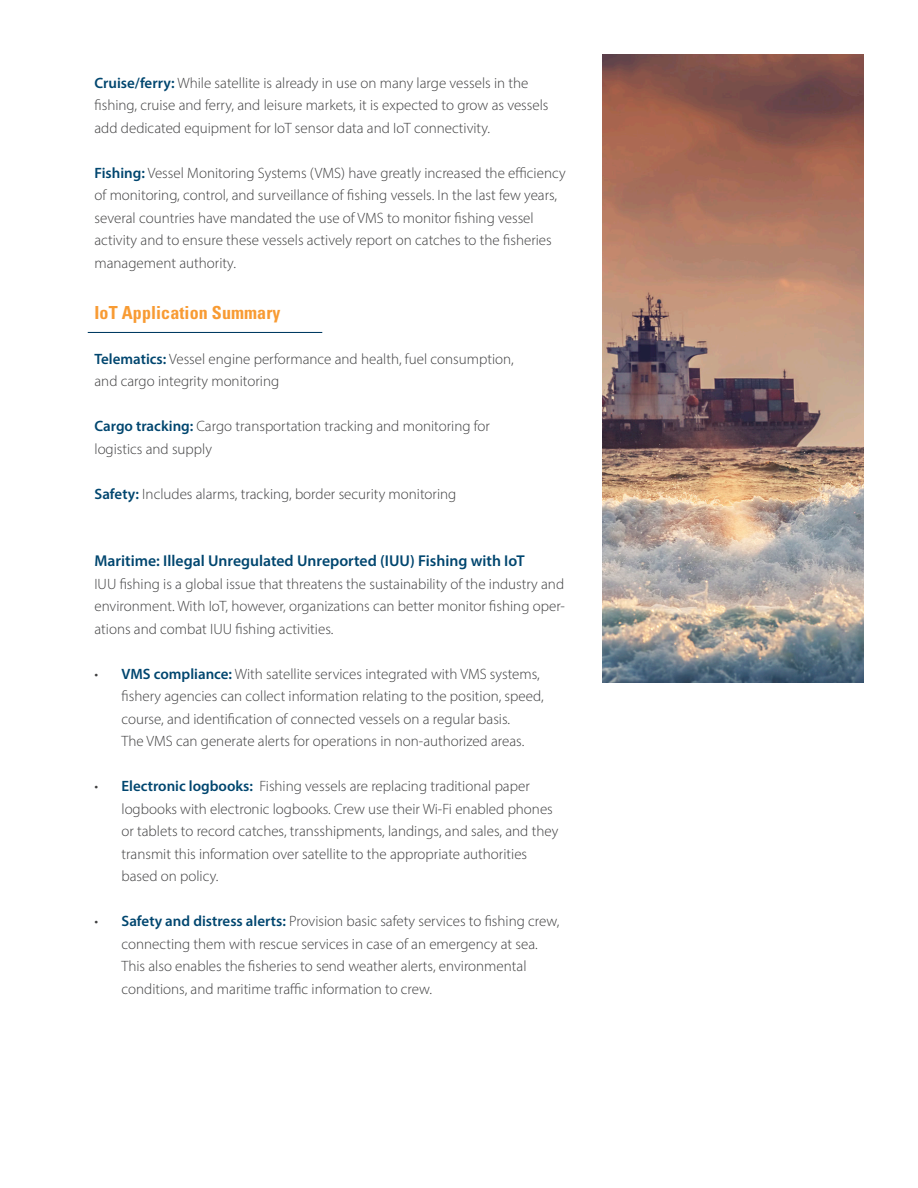
<style>
.page{position:relative;width:918px;height:1188px;background:#fff}
.page>*{position:absolute;margin:0;border:0;box-sizing:border-box;transform-origin:0 0}
.t1{font:700 condensed 18px "Univers LT Std";letter-spacing:.005em;color:#f89b33}
.t2{font:600 15.75px "Myriad Pro";color:#00466f}
.t3{font:300 15px/22.5px "Myriad Pro";color:#3e3e3f}
.s1{font-weight:600;color:#00466f}
</style>
<div class="page">
<hr style="left:88px;top:332px;width:234px;height:1px;background:#003a62">
<img style="left:602px;top:54px;width:261px;height:629px">
<p class="t3" style="left:94px;top:73px;width:456px"><span class="s1">Cruise/ferry:</span> While satellite is already in use on many large vessels in the fishing, cruise and ferry, and leisure markets, it is expected to grow as vessels add dedicated equipment for IoT sensor data and IoT connectivity.</p>
<p class="t3" style="left:94px;top:163px;width:473px"><span class="s1">Fishing:</span> Vessel Monitoring Systems (VMS) have greatly increased the efficiency of monitoring, control, and surveillance of fishing vessels. In the last few years, several countries have mandated the use of VMS to monitor fishing vessel activity and to ensure these vessels actively report on catches to the fisheries management authority.</p>
<p class="t1" style="left:94px;top:305px;width:187px">IoT Application Summary</p>
<p class="t3" style="left:94px;top:349px;width:421px"><span class="s1">Telematics:</span> Vessel engine performance and health, fuel consumption, and cargo integrity monitoring</p>
<p class="t3" style="left:94px;top:416px;width:397px"><span class="s1">Cargo tracking:</span> Cargo transportation tracking and monitoring for logistics and supply</p>
<p class="t3" style="left:94px;top:484px;width:363px"><span class="s1">Safety:</span> Includes alarms, tracking, border security monitoring</p>
<p class="t2" style="left:94px;top:555px;width:432px">Maritime: Illegal Unregulated Unreported (IUU) Fishing with IoT</p>
<p class="t3" style="left:94px;top:574px;width:472px;text-align:justify">IUU fishing is a global issue that threatens the sustainability of the industry and environment. With IoT, however, organizations can better monitor fishing oper&shy;ations and combat IUU fishing activities.</p>
<p class="t3" style="left:121px;top:664px;width:424px;text-indent:-27px">• <span class="s1">VMS compliance:</span> With satellite services integrated with VMS systems, fishery agencies can collect information relating to the position, speed, course, and identification of connected vessels on a regular basis.<br>The VMS can generate alerts for operations in non-authorized areas.</p>
<p class="t3" style="left:121px;top:776px;width:438px;text-indent:-27px">• <span class="s1">Electronic logbooks:</span> Fishing vessels are replacing traditional paper logbooks with electronic logbooks. Crew use their Wi-Fi enabled phones or tablets to record catches, transshipments, landings, and sales, and they transmit this information over satellite to the appropriate authorities based on policy.</p>
<p class="t3" style="left:121px;top:911px;width:439px;text-indent:-27px">• <span class="s1">Safety and distress alerts:</span> Provision basic safety services to fishing crew, connecting them with rescue services in case of an emergency at sea.<br>This also enables the fisheries to send weather alerts, environmental conditions, and maritime traffic information to crew.</p>
</div>
